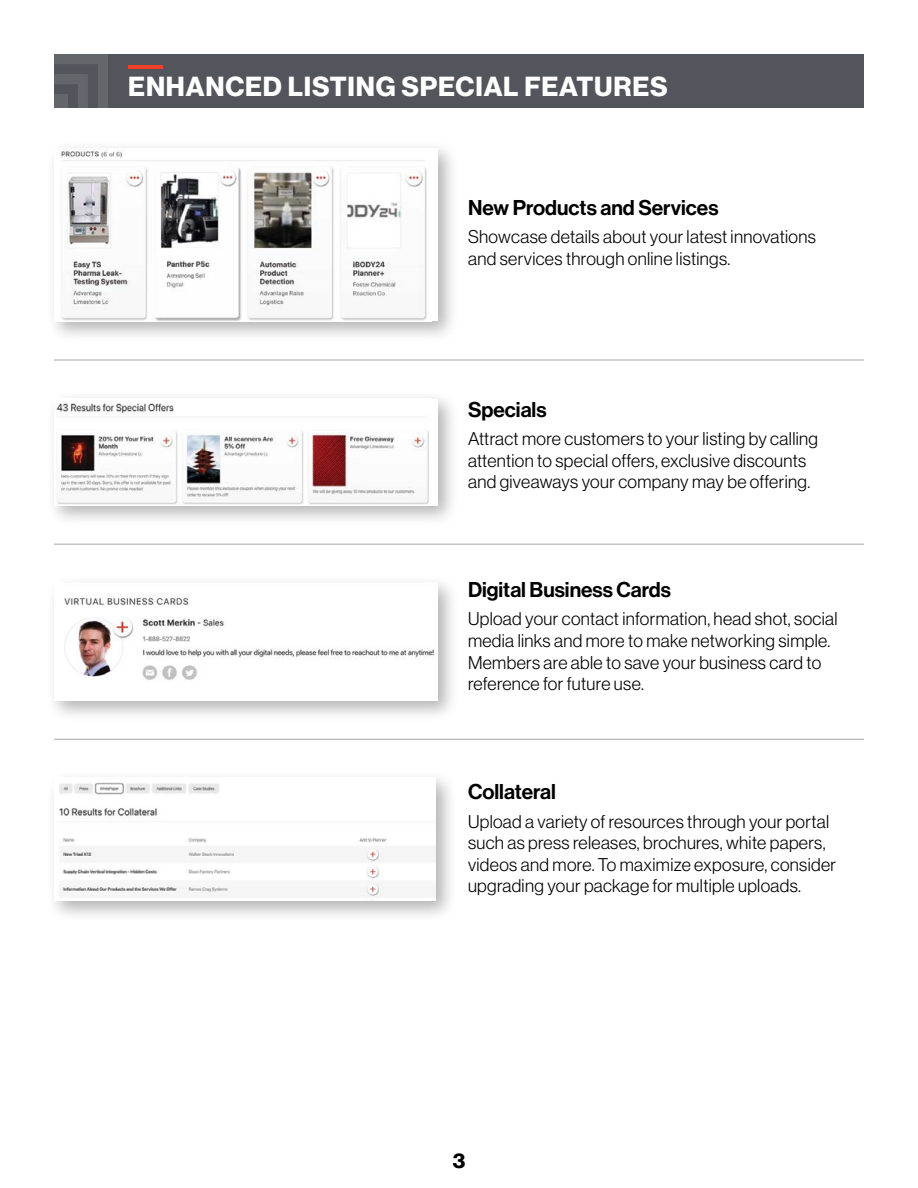
<style>
.page{position:relative;width:918px;height:1188px;background:#fff}
.page>*{position:absolute;margin:0;border:0;box-sizing:border-box;transform-origin:0 0}
.t1{font:27px "N Haas Grotesk DS Pro 75 Bd";letter-spacing:.03em;color:#fff}
.t2{font:21px "N Haas Grotesk DS Pro 65 Md";color:#000}
.t3{font:21px "N Haas Grotesk DS Pro 75 Bd";color:#000}
.t4{font:18px/21.6px "N Haas Grotesk DS Pro 45 Lt";letter-spacing:.02em;color:#000}
</style>
<div class="page">
<div style="left:54px;top:54px;width:810px;height:54px;background:#52555b"></div>
<svg style="left:54px;top:54px;width:54px;height:54px"></svg>
<hr style="left:128px;top:65px;width:35px;height:4px;background:#ef4129">
<div style="left:46px;top:140px;width:413px;height:203px;background:#000;opacity:.3"></div>
<img style="left:54px;top:148px;width:378px;height:173px">
<div style="left:46px;top:391px;width:413px;height:136px;background:#000;opacity:.3"></div>
<img style="left:54px;top:399px;width:377px;height:106px">
<div style="left:46px;top:575px;width:413px;height:147px;background:#000;opacity:.3"></div>
<img style="left:54px;top:583px;width:383px;height:118px">
<div style="left:46px;top:770px;width:411px;height:152px;background:#000;opacity:.3"></div>
<img style="left:54px;top:778px;width:382px;height:123px">
<hr style="left:54px;top:360px;width:810px;height:1px;background:#a5a7aa">
<hr style="left:54px;top:544px;width:810px;height:1px;background:#a5a7aa">
<hr style="left:54px;top:739px;width:810px;height:1px;background:#a5a7aa">
<h1 class="t1" style="left:128px;top:71px;width:541px">ENHANCED LISTING SPECIAL FEATURES</h1>
<p class="t2" style="left:468px;top:195px;width:252px">New Products and Services</p>
<p class="t4" style="left:468px;top:226px;width:349px">Showcase details about your latest innovations and services through online listings.</p>
<p class="t2" style="left:468px;top:397px;width:80px">Specials</p>
<p class="t4" style="left:468px;top:428px;width:352px">Attract more customers to your listing by calling attention to special offers, exclusive discounts and giveaways your company may be offering.</p>
<p class="t2" style="left:468px;top:578px;width:205px">Digital Business Cards</p>
<p class="t4" style="left:468px;top:608px;width:371px">Upload your contact information, head shot, social media links and more to make networking simple.<br>Members are able to save your business card to reference for future use.</p>
<p class="t2" style="left:468px;top:780px;width:89px">Collateral</p>
<p class="t4" style="left:468px;top:810px;width:370px">Upload a variety of resources through your portal such as press releases, brochures, white papers, videos and more. To maximize exposure, consider upgrading your package for multiple uploads.</p>
<p class="t3" style="left:453px;top:1148px;width:14px">3</p>
</div>
